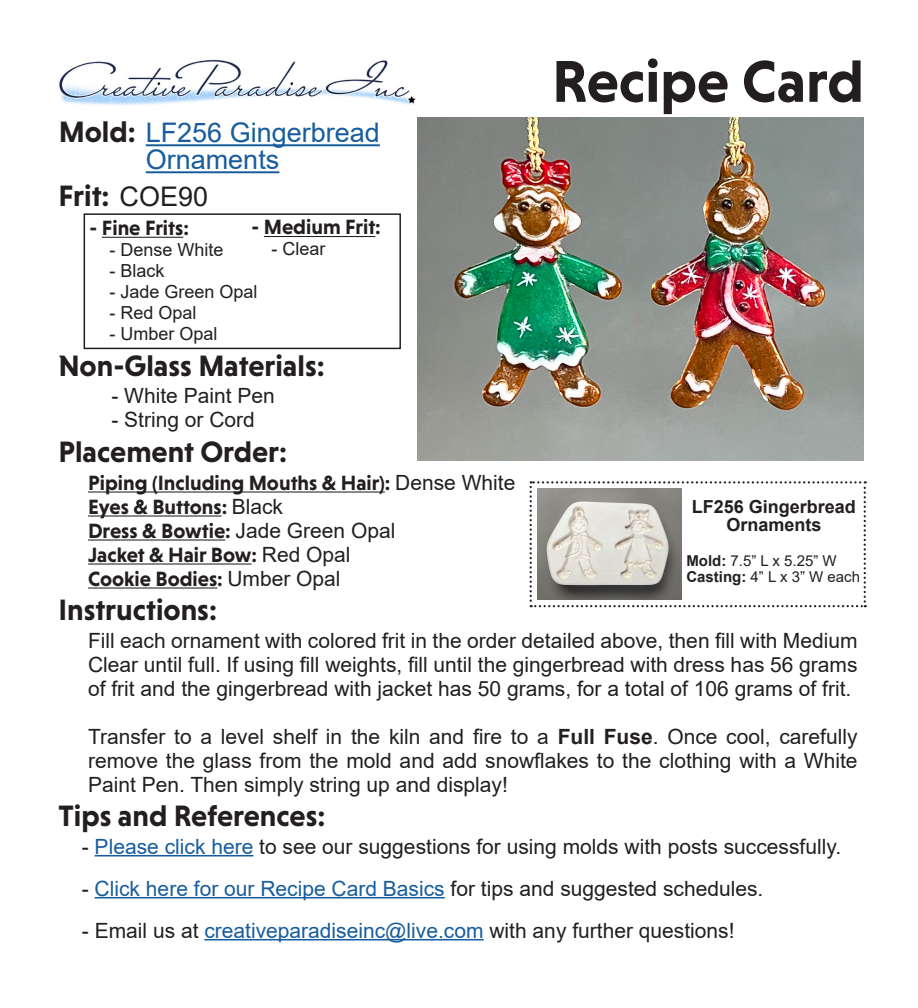
<style>
.page{position:relative;width:918px;height:1008px;background:#fff}
.page>*{position:absolute;margin:0;border:0;box-sizing:border-box;transform-origin:0 0}
.t1{font:700 60px "Niveau Grotesk";color:#231f20}
.t2{font:700 30px "Niveau Grotesk";color:#231f20}
.t3{font:27px "Arial";color:#175d9e}
.t4{font:21px/24px "Arial";color:#231f20;text-align:justify}
.t5{font:700 21px "Niveau Grotesk";color:#231f20}
.t6{font:21px "Arial";color:#175d9e}
.t7{font:18px "Arial";color:#231f20}
.t8{font:700 18px/18px "Arial";color:#231f20;text-align:center}
.t9{font:15px "Arial";color:#231f20}
.s1{font-family:"Niveau Grotesk";font-weight:700;font-size:30px;color:#231f20}
.s2{font-family:"Arial";font-weight:400;font-size:27px}
.s3{font-family:"Arial";font-weight:400}
.s4{font-weight:700}
.s5{color:#175d9e}
.s6{color:#231f20}
</style>
<div class="page">
<img style="left:59px;top:59px;width:357px;height:46px">
<hr style="left:146px;top:144px;width:234px;height:2px;background:#175d9e">
<hr style="left:146px;top:171px;width:133px;height:2px;background:#175d9e">
<hr style="left:102px;top:237px;width:81px;height:1px;background:#231f20">
<div style="left:84px;top:213px;width:317px;height:136px;border:2px solid #231f20"></div>
<hr style="left:264px;top:236px;width:111px;height:1px;background:#231f20">
<hr style="left:88px;top:491px;width:297px;height:2px;background:#231f20">
<hr style="left:88px;top:515px;width:134px;height:2px;background:#231f20">
<hr style="left:88px;top:539px;width:137px;height:2px;background:#231f20">
<hr style="left:88px;top:563px;width:164px;height:2px;background:#231f20">
<hr style="left:88px;top:587px;width:129px;height:2px;background:#231f20">
<hr style="left:95px;top:855px;width:158px;height:1px;background:#175d9e">
<hr style="left:95px;top:897px;width:350px;height:1px;background:#175d9e">
<hr style="left:204px;top:939px;width:280px;height:1px;background:#175d9e">
<img style="left:418px;top:118px;width:446px;height:343px">
<svg style="left:530px;top:481px;width:336px;height:126px"></svg>
<p class="t3" style="left:59px;top:114px;width:323px"><span class="s1">Mold:</span> LF256 Gingerbread</p>
<p class="t3" style="left:146px;top:141px;width:135px">Ornaments</p>
<p class="t2" style="left:59px;top:179px;width:151px">Frit: <span class="s2">COE90</span></p>
<p class="t5" style="left:90px;top:216px;width:101px">- Fine Frits:</p>
<p class="t7" style="left:110px;top:237px;width:116px">- Dense White</p>
<p class="t7" style="left:110px;top:258px;width:57px">- Black</p>
<p class="t7" style="left:110px;top:279px;width:150px">- Jade Green Opal</p>
<p class="t7" style="left:110px;top:300px;width:89px">- Red Opal</p>
<p class="t7" style="left:110px;top:321px;width:110px">- Umber Opal</p>
<p class="t5" style="left:252px;top:215px;width:131px">- Medium Frit:</p>
<p class="t7" style="left:272px;top:237px;width:56px">- Clear</p>
<p class="t1" style="left:552px;top:47px;width:313px">Recipe Card</p>
<p class="t2" style="left:58px;top:349px;width:268px">Non-Glass Materials:</p>
<p class="t4" style="left:111px;top:384px;width:165px">- White Paint Pen</p>
<p class="t4" style="left:111px;top:408px;width:145px">- String or Cord</p>
<p class="t2" style="left:58px;top:435px;width:230px">Placement Order:</p>
<p class="t5" style="left:88px;top:471px;width:429px">Piping (Including Mouths &amp; Hair): <span class="s3">Dense White</span></p>
<p class="t5" style="left:88px;top:495px;width:197px">Eyes &amp; Buttons: <span class="s3">Black</span></p>
<p class="t5" style="left:88px;top:519px;width:309px">Dress &amp; Bowtie: <span class="s3">Jade Green Opal</span></p>
<p class="t5" style="left:88px;top:543px;width:264px">Jacket &amp; Hair Bow: <span class="s3">Red Opal</span></p>
<p class="t5" style="left:88px;top:567px;width:254px">Cookie Bodies: <span class="s3">Umber Opal</span></p>
<p class="t2" style="left:58px;top:593px;width:160px">Instructions:</p>
<p class="t4" style="left:88px;top:628px;width:771px">Fill each ornament with colored frit in the order detailed above, then fill with Medium Clear until full. If using fill weights, fill until the gingerbread with dress has 56 grams of frit and the gingerbread with jacket has 50 grams, for a total of 106 grams of frit.</p>
<p class="t4" style="left:88px;top:724px;width:771px">Transfer to a level shelf in the kiln and fire to a <span class="s4">Full Fuse</span>. Once cool, carefully remove the glass from the mold and add snowflakes to the clothing with a White Paint Pen. Then simply string up and display!</p>
<p class="t8" style="left:692px;top:498px;width:166px">LF256 Gingerbread<br>Ornaments</p>
<p class="t9" style="left:686px;top:550px;width:152px"><span class="s4">Mold:</span> 7.5” L x 5.25” W</p>
<p class="t9" style="left:686px;top:567px;width:175px"><span class="s4">Casting:</span> 4” L x 3” W each</p>
<p class="t2" style="left:58px;top:799px;width:268px">Tips and References:</p>
<p class="t4" style="left:82px;top:834px;width:761px">- <span class="s5">Please click here</span> to see our suggestions for using molds with posts successfully.</p>
<p class="t6" style="left:82px;top:874px;width:683px"><span class="s6">-</span> Click here for our Recipe Card Basics <span class="s6">for tips and suggested schedules.</span></p>
<p class="t4" style="left:82px;top:918px;width:654px">- Email us at <span class="s5">creativeparadiseinc@live.com</span> with any further questions!</p>
</div>
